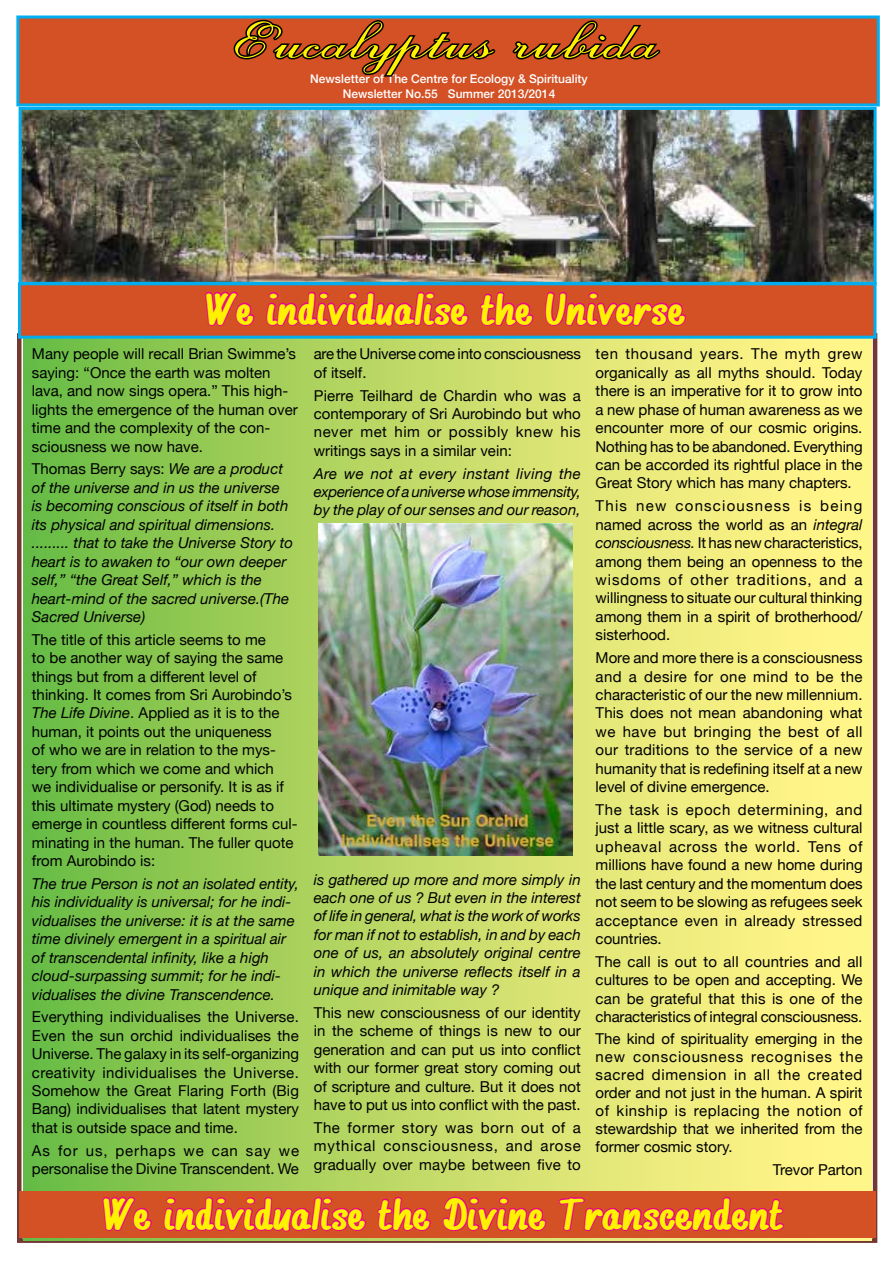
<style>
.page{position:relative;width:893px;height:1263px;background:#fff}
.page>*{position:absolute;margin:0;border:0;box-sizing:border-box;transform-origin:0 0}
.t1{font:54px "Florenzio";letter-spacing:.005em;color:#fff200;scale:1.27 1}
.t2{font:700 45px "Dainty Type";color:#fff200}
.t3{font:15px/18.5px "Helvetica Neue";color:#000;text-align:justify}
.t4{font:italic 15px/18.5px "Helvetica Neue";color:#000}
.t5{font:500 12px/15px "Helvetica Neue";color:#fff;text-align:center}
.s1{font-style:normal}
.s2{font-style:italic}
</style>
<div class="page">
<div style="left:16px;top:16px;width:864px;height:90px;background:#d35125;border:3px solid #00aeef"></div>
<div style="left:23px;top:337px;width:848px;height:903px;background:linear-gradient(to right,#71bd45,#fffa8f)"></div>
<svg style="left:232px;top:18px;width:264px;height:59px"></svg>
<svg style="left:511px;top:19px;width:149px;height:41px"></svg>
<div style="left:18px;top:282px;width:858px;height:57px;background:#d35125;border:3px solid #00aeef"></div>
<svg style="left:204px;top:285px;width:51px;height:41px"></svg>
<svg style="left:265px;top:285px;width:205px;height:96px"></svg>
<svg style="left:480px;top:292px;width:54px;height:34px"></svg>
<svg style="left:544px;top:285px;width:143px;height:156px"></svg>
<div style="left:19px;top:1191px;width:856px;height:47px;background:#d35125"></div>
<svg style="left:101px;top:1154px;width:52px;height:77px"></svg>
<svg style="left:163px;top:1120px;width:204px;height:123px"></svg>
<svg style="left:377px;top:1197px;width:54px;height:34px"></svg>
<svg style="left:441px;top:1168px;width:106px;height:75px"></svg>
<svg style="left:557px;top:1120px;width:228px;height:123px"></svg>
<img style="left:318px;top:524px;width:255px;height:332px">
<img style="left:23px;top:111px;width:850px;height:170px">
<div style="left:19px;top:107px;width:858px;height:178px;border:3px solid #00aeef"></div>
<h1 class="t1" style="left:235px;top:12px;width:334px">Eucalyptus rubida</h1>
<p class="t5" style="left:310px;top:71px;width:279px">Newsletter of The Centre for Ecology &amp; Spirituality<br>Newsletter No.55 Summer 2013/2014</p>
<h2 class="t2" style="left:205px;top:280px;width:481px">We individualise the Universe</h2>
<p class="t3" style="left:32px;top:346px;width:267px;text-align:left">Many people will recall Brian Swimme’s saying: “Once the earth was molten lava, and now sings opera.” This high&shy;lights the emergence of the human over time and the complexity of the con&shy;sciousness we now have.</p>
<p class="t4" style="left:32px;top:461px;width:263px"><span class="s1">Thomas Berry says:</span> We are a product of the universe and in us the universe is becoming conscious of itself in both its physical and spiritual dimensions. ......... that to take the Universe Story to heart is to awaken to “our own deeper self,” “the Great Self,” which is the heart-mind of the sacred universe.(The Sacred Universe)</p>
<p class="t3" style="left:32px;top:631px;width:267px;text-align:left">The title of this article seems to me<br>to be another way of saying the same things but from a different level of thinking. It comes from Sri Aurobindo’s <span class="s2">The Life Divine</span>. Applied as it is to the human, it points out the uniqueness<br>of who we are in relation to the mys&shy;tery from which we come and which<br>we individualise or personify. It is as if this ultimate mystery (God) needs to emerge in countless different forms cul&shy;minating in the human. The fuller quote from Aurobindo is:</p>
<p class="t4" style="left:32px;top:875px;width:268px">The true Person is not an isolated entity, his individuality is universal; for he indi&shy;vidualises the universe: it is at the same time divinely emergent in a spiritual air of transcendental infinity, like a high cloud-surpassing summit; for he indi&shy;vidualises the divine Transcendence.</p>
<p class="t3" style="left:32px;top:1008px;width:269px">Everything individualises the Universe.<br>Even the sun orchid individualises the Universe. The galaxy in its self-organizing creativity individualises the Universe.<br>Somehow the Great Flaring Forth (Big Bang) individualises that latent mystery that is outside space and time.</p>
<p class="t3" style="left:32px;top:1142px;width:269px">As for us, perhaps we can say we personalise the Divine Transcendent. We</p>
<p class="t3" style="left:314px;top:346px;width:269px">are the Universe come into consciousness of itself.</p>
<p class="t3" style="left:314px;top:387px;width:269px">Pierre Teilhard de Chardin who was a contemporary of Sri Aurobindo but who never met him or possibly knew his writings says in a similar vein:</p>
<p class="t4" style="left:314px;top:465px;width:269px;text-align:justify">Are we not at every instant living the experience of a universe whose immensity, by the play of our senses and our reason,</p>
<p class="t4" style="left:314px;top:871px;width:268px;text-align:justify">is gathered up more and more simply in each one of us ? But even in the interest of life in general, what is the work of works for man if not to establish, in and by each one of us, an absolutely original centre in which the universe reflects itself in a unique and inimitable way ?</p>
<p class="t3" style="left:314px;top:1004px;width:269px">This new consciousness of our identity in the scheme of things is new to our generation and can put us into conflict with our former great story coming out of scripture and culture. But it does not have to put us into conflict with the past.</p>
<p class="t3" style="left:314px;top:1119px;width:269px">The former story was born out of a mythical consciousness, and arose gradually over maybe between five to</p>
<p class="t3" style="left:596px;top:346px;width:268px">ten thousand years. The myth grew organically as all myths should. Today there is an imperative for it to grow into a new phase of human awareness as we encounter more of our cosmic origins.<br>Nothing has to be abandoned. Everything can be accorded its rightful place in the Great Story which has many chapters.</p>
<p class="t3" style="left:596px;top:497px;width:268px">This new consciousness is being named across the world as an <span class="s2">integral consciousness.</span> It has new characteristics, among them being an openness to the wisdoms of other traditions, and a willingness to situate our cultural thinking among them in a spirit of brotherhood/ sisterhood.</p>
<p class="t3" style="left:596px;top:649px;width:269px">More and more there is a consciousness and a desire for one mind to be the characteristic of our the new millennium.<br>This does not mean abandoning what we have but bringing the best of all our traditions to the service of a new humanity that is redefining itself at a new level of divine emergence.</p>
<p class="t3" style="left:596px;top:801px;width:268px">The task is epoch determining, and just a little scary, as we witness cultural upheaval across the world. Tens of millions have found a new home during the last century and the momentum does not seem to be slowing as refugees seek acceptance even in already stressed countries.</p>
<p class="t3" style="left:596px;top:953px;width:268px">The call is out to all countries and all cultures to be open and accepting. We can be grateful that this is one of the characteristics of integral consciousness.</p>
<p class="t3" style="left:596px;top:1031px;width:269px;line-height:18px">The kind of spirituality emerging in the new consciousness recognises the sacred dimension in all the created order and not just in the human. A spirit of kinship is replacing the notion of stewardship that we inherited from the former cosmic story.</p>
<p class="t3" style="left:773px;top:1161px;width:91px">Trevor Parton</p>
<h2 class="t2" style="left:102px;top:1185px;width:682px">We individualise the Divine Transcendent</h2>
</div>
